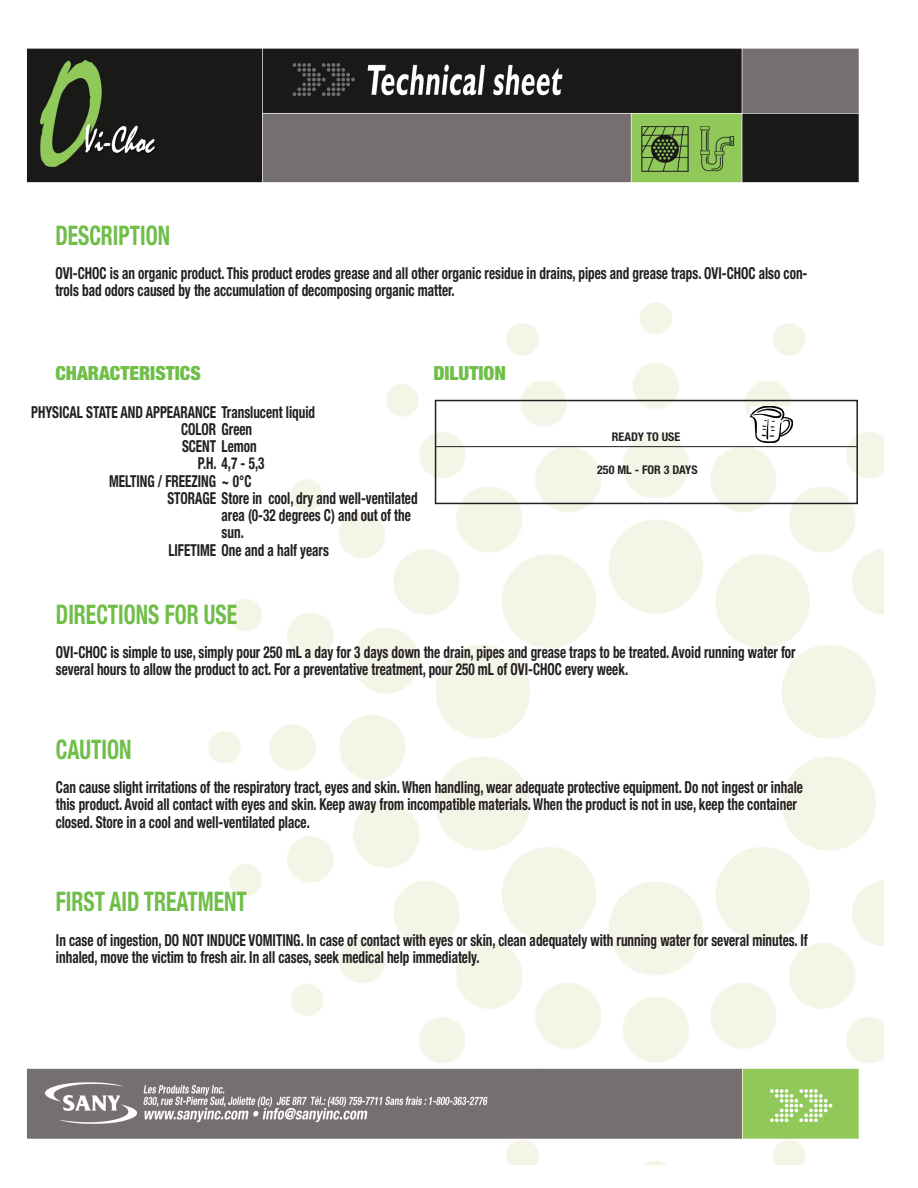
<style>
.page{position:relative;width:918px;height:1188px;background:#fff}
.page>*{position:absolute;margin:0;border:0;box-sizing:border-box;transform-origin:0 0}
.t1{font:700 condensed 27px "Helvetica Neue";color:#6ebe48;scale:.8 1}
.t2{font:900 condensed 19.5px "Helvetica Neue";color:#6ebe48}
.t3{font:700 condensed 16.5px/17.2px "Helvetica Neue";color:#231f20;scale:.8 1}
.t4{font:700 condensed 12px "Helvetica Neue";color:#231f20}
</style>
<div class="page">
<img style="left:27px;top:48px;width:856px;height:1116px">
<div style="left:435px;top:400px;width:423px;height:104px;border:2px solid #231f20"></div>
<hr style="left:435px;top:446px;width:422px;height:1px;background:#231f20">
<img style="left:750px;top:407px;width:43px;height:35px">
<h1 class="t1" style="left:55px;top:213px;width:145px">DESCRIPTION</h1>
<p class="t3" style="left:55px;top:263px;width:942px">OVI-CHOC is an organic product. This product erodes grease and all other organic residue in drains, pipes and grease traps. OVI-CHOC also con&shy;trols bad odors caused by the accumulation of decomposing organic matter.</p>
<p class="t2" style="left:55px;top:357px;width:147px">CHARACTERISTICS</p>
<p class="t2" style="left:433px;top:357px;width:74px">DILUTION</p>
<p class="t3" style="left:31px;top:402px;width:356px">PHYSICAL STATE AND APPEARANCE Translucent liquid</p>
<p class="t3" style="left:181px;top:419px;width:90px">COLOR Green</p>
<p class="t3" style="left:182px;top:437px;width:95px">SCENT Lemon</p>
<p class="t3" style="left:198px;top:454px;width:85px">P.H. 4,7 - 5,3</p>
<p class="t3" style="left:109px;top:471px;width:179px">MELTING / FREEZING ~ 0°C</p>
<p class="t3" style="left:167px;top:488px;width:314px">STORAGE Store in cool, dry and well-ventilated</p>
<p class="t3" style="left:168px;top:540px;width:202px">LIFETIME One and a half years</p>
<p class="t3" style="left:222px;top:506px;width:238px">area (0-32 degrees C) and out of the sun.</p>
<p class="t4" style="left:612px;top:426px;width:70px">READY TO USE</p>
<p class="t4" style="left:597px;top:459px;width:102px">250 ML - FOR 3 DAYS</p>
<h1 class="t1" style="left:56px;top:592px;width:228px">DIRECTIONS FOR USE</h1>
<p class="t3" style="left:56px;top:642px;width:926px">OVI-CHOC is simple to use, simply pour 250 mL a day for 3 days down the drain, pipes and grease traps to be treated. Avoid running water for several hours to allow the product to act. For a preventative treatment, pour 250 mL of OVI-CHOC every week.</p>
<h1 class="t1" style="left:56px;top:727px;width:96px">CAUTION</h1>
<p class="t3" style="left:56px;top:778px;width:935px">Can cause slight irritations of the respiratory tract, eyes and skin. When handling, wear adequate protective equipment. Do not ingest or inhale this product. Avoid all contact with eyes and skin. Keep away from incompatible materials. When the product is not in use, keep the container closed. Store in a cool and well-ventilated place.</p>
<h1 class="t1" style="left:56px;top:879px;width:240px">FIRST AID TREATMENT</h1>
<p class="t3" style="left:56px;top:930px;width:941px">In case of ingestion, DO NOT INDUCE VOMITING. In case of contact with eyes or skin, clean adequately with running water for several minutes. If inhaled, move the victim to fresh air. In all cases, seek medical help immediately.</p>
</div>
